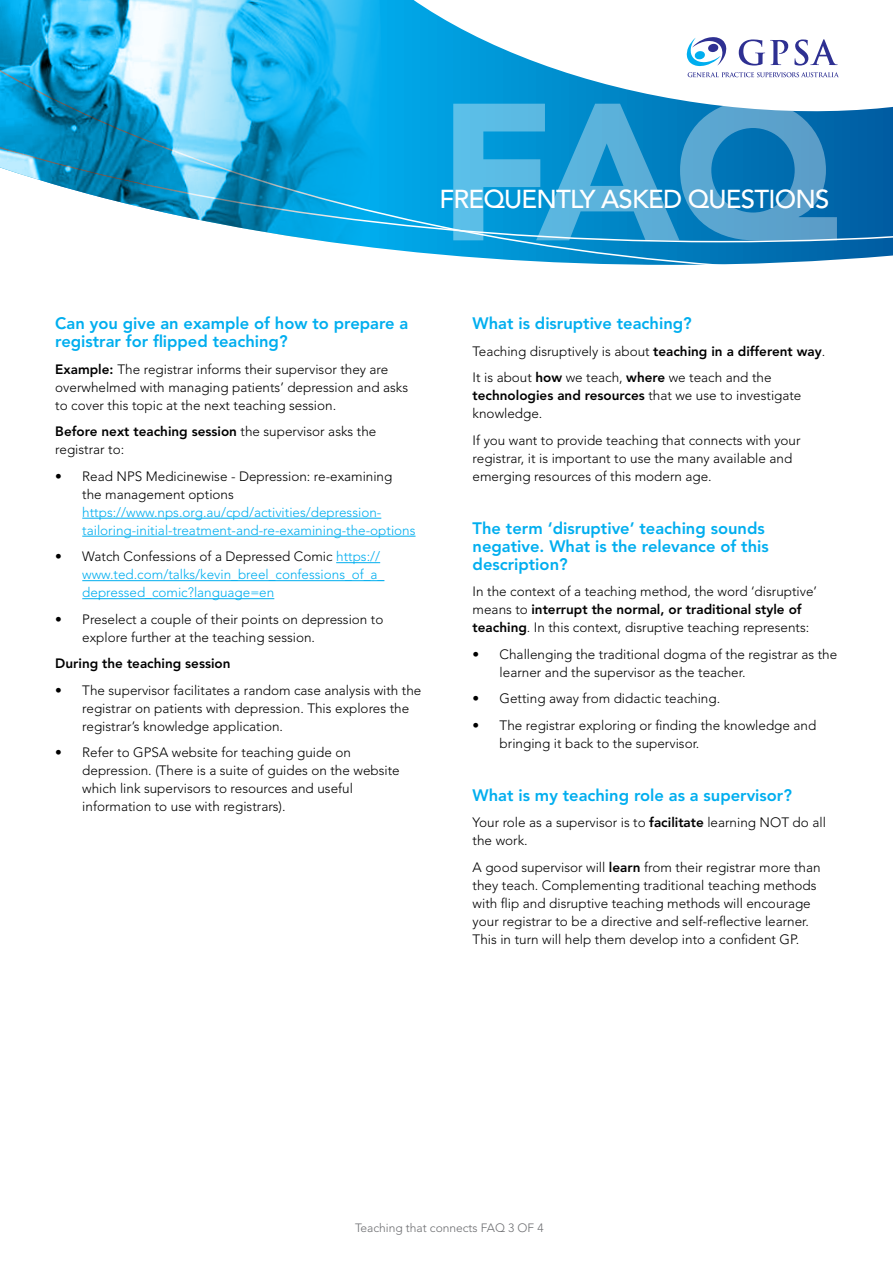
<style>
.page{position:relative;width:893px;height:1263px;background:#fff}
.page>*{position:absolute;margin:0;border:0;box-sizing:border-box;transform-origin:0 0}
.t1{font:900 192.9px "Avenir LT Std";color:#fff}
.t2{font:500 25.8px "Avenir LT Std";letter-spacing:-.03em;color:#fff}
.t3{font:800 16.5px/18px "Avenir LT Std";color:#00aeef}
.t4{font:300 13.5px/18px "Avenir LT Std";color:#000}
.t5{font:300 13.5px/18px "Avenir LT Std";color:#00aeef}
.t6{font:800 13.5px "Avenir LT Std";color:#000}
.t7{font:300 12px "Avenir LT Std";color:#6d6e71}
.s1{font-weight:800}
.s2{color:#000}
</style>
<div class="page">
<hr style="left:82px;top:518px;width:299px;height:1px;background:#00aeef">
<hr style="left:82px;top:536px;width:334px;height:1px;background:#00aeef">
<hr style="left:336px;top:562px;width:44px;height:1px;background:#00aeef">
<hr style="left:82px;top:580px;width:302px;height:1px;background:#00aeef">
<hr style="left:82px;top:598px;width:192px;height:1px;background:#00aeef">
<svg style="left:388px;top:136px;width:505px;height:129px;background:#0d88c6"></svg>
<svg style="left:388px;top:0;width:505px;height:136px"></svg>
<svg style="left:687px;top:37px;width:39px;height:29px"></svg>
<svg style="left:688px;top:72px;width:151px;height:5px"></svg>
<svg style="left:739px;top:39px;width:49px;height:27px"></svg>
<svg style="left:794px;top:39px;width:44px;height:27px"></svg>
<img style="left:0;top:0;width:388px;height:250px">
<h1 class="t1" style="left:438px;top:56px;width:401px">FAQ</h1>
<h2 class="t2" style="left:439px;top:184px;width:391px">FREQUENTLY ASKED QUESTIONS</h2>
<p class="t3" style="left:55px;top:315px;width:355px">Can you give an example of how to prepare a registrar for flipped teaching?</p>
<p class="t4" style="left:55px;top:360px;width:354px"><span class="s1">Example:</span> The registrar informs their supervisor they are overwhelmed with managing patients’ depression and asks to cover this topic at the next teaching session.</p>
<p class="t4" style="left:55px;top:423px;width:323px"><span class="s1">Before next teaching session</span> the supervisor asks the registrar to:</p>
<p class="t4" style="left:82px;top:467px;width:312px;text-indent:-27px">• Read NPS Medicinewise - Depression: re-examining the management options</p>
<p class="t5" style="left:82px;top:503px;width:335px">https://www.nps.org.au/cpd/activities/depression&shy;tailoring-initial-treatment-and-re-examining-the-options</p>
<p class="t5" style="left:82px;top:548px;width:304px;text-indent:-27px"><span class="s2">• Watch Confessions of a Depressed Comic</span> https:// www.ted.com/talks/kevin_breel_confessions_of_a_ depressed_comic?language=en</p>
<p class="t4" style="left:82px;top:610px;width:303px;text-indent:-27px">• Preselect a couple of their points on depression to explore further at the teaching session.</p>
<p class="t6" style="left:55px;top:656px;width:177px">During the teaching session</p>
<p class="t4" style="left:82px;top:681px;width:341px;text-indent:-27px">• The supervisor facilitates a random case analysis with the registrar on patients with depression. This explores the registrar’s knowledge application.</p>
<p class="t4" style="left:82px;top:744px;width:319px;text-indent:-27px">• Refer to GPSA website for teaching guide on depression. (There is a suite of guides on the website which link supervisors to resources and useful information to use with registrars).</p>
<p class="t3" style="left:473px;top:315px;width:221px">What is disruptive teaching?</p>
<p class="t4" style="left:473px;top:338px;width:354px;line-height:26.5px">Teaching disruptively is about <span class="s1">teaching in a different way</span>.<br>It is about <span class="s1">how</span> we teach, <span class="s1">where</span> we teach and the</p>
<p class="t4" style="left:473px;top:387px;width:330px"><span class="s1">technologies and resources</span> that we use to investigate knowledge.</p>
<p class="t4" style="left:473px;top:431px;width:329px">If you want to provide teaching that connects with your registrar, it is important to use the many available and emerging resources of this modern age.</p>
<p class="t3" style="left:473px;top:519px;width:298px">The term ‘disruptive’ teaching sounds negative. What is the relevance of this description?</p>
<p class="t4" style="left:473px;top:583px;width:346px">In the context of a teaching method, the word ‘disruptive’ means to <span class="s1">interrupt the normal, or traditional style of teaching</span>. In this context, disruptive teaching represents:</p>
<p class="t4" style="left:500px;top:645px;width:339px;text-indent:-27px">• Challenging the traditional dogma of the registrar as the learner and the supervisor as the teacher.</p>
<p class="t4" style="left:473px;top:690px;width:249px">• Getting away from didactic teaching.</p>
<p class="t4" style="left:500px;top:716px;width:318px;text-indent:-27px">• The registrar exploring or finding the knowledge and bringing it back to the supervisor.</p>
<p class="t3" style="left:473px;top:786px;width:321px">What is my teaching role as a supervisor?</p>
<p class="t4" style="left:473px;top:814px;width:355px">Your role as a supervisor is to <span class="s1">facilitate</span> learning NOT do all the work.</p>
<p class="t4" style="left:473px;top:858px;width:349px">A good supervisor will <span class="s1">learn</span> from their registrar more than they teach. Complementing traditional teaching methods with flip and disruptive teaching methods will encourage your registrar to be a directive and self-reflective learner.<br>This in turn will help them develop into a confident GP.</p>
<p class="t7" style="left:355px;top:1220px;width:190px">Teaching that connects FAQ 3 OF 4</p>
</div>
